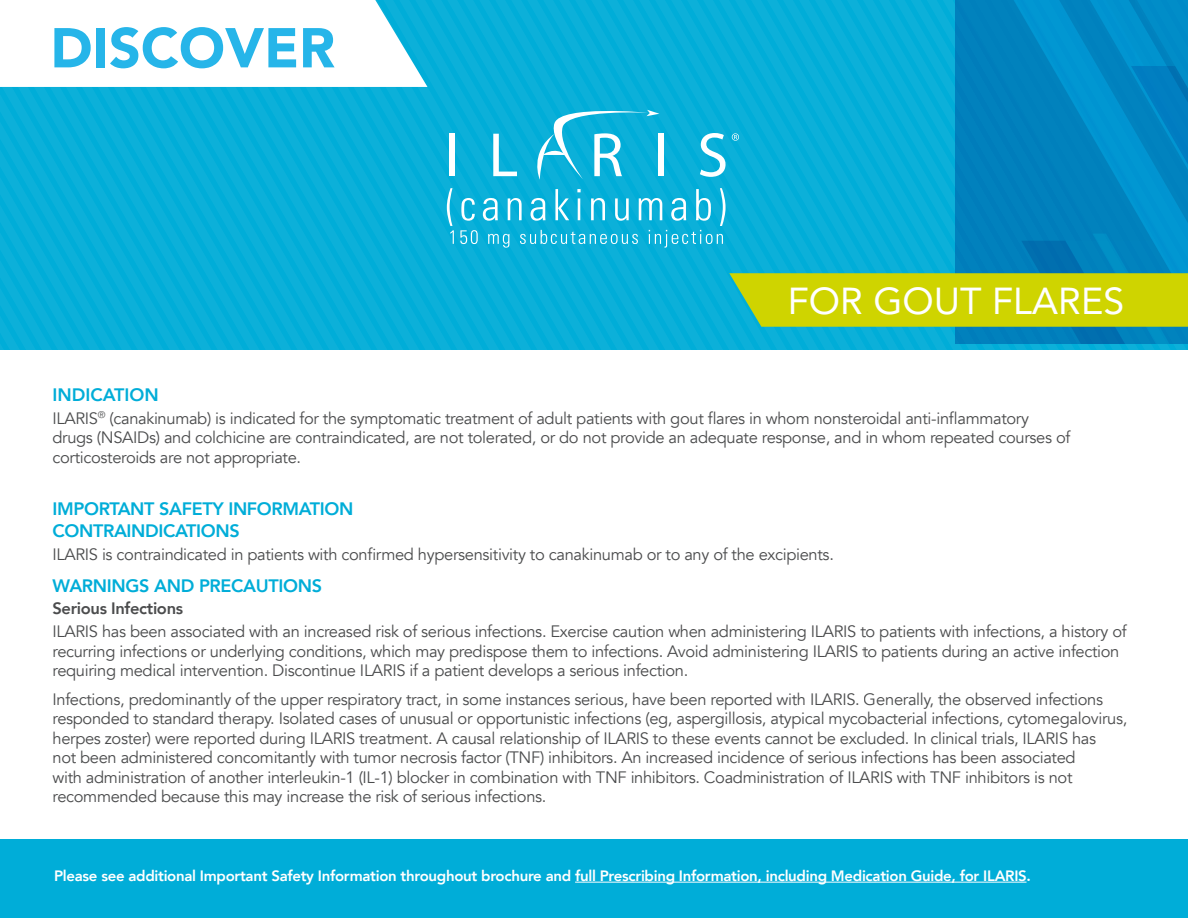
<style>
.page{position:relative;width:1188px;height:918px;background:#fff}
.page>*{position:absolute;margin:0;border:0;box-sizing:border-box;transform-origin:0 0}
.t1{font:900 55.5px "Avenir";color:#26b5e9}
.t2{font:37.5px "Avenir";color:#fff}
.t3{font:800 18px "Avenir";letter-spacing:-.02em;color:#00add8}
.t4{font:800 18px "Avenir";color:#00add8}
.t5{font:16.5px/19.5px "Avenir";letter-spacing:-.02em;color:#4b4c4d}
.t6{font:800 16.5px "Avenir";letter-spacing:-.02em;color:#4b4c4d}
.t7{font:800 15px "Avenir";letter-spacing:-.02em;color:#fff}
</style>
<div class="page">
<svg style="left:0;top:0;width:1188px;height:350px;background:#29b1cc"></svg>
<div style="left:0;top:840px;width:1188px;height:78px;background:#00add8"></div>
<hr style="left:575px;top:882px;width:452px;height:1px;background:#fff">
<p class="t1" style="left:50px;top:1px;width:286px">DISCOVER</p>
<p class="t2" style="left:788px;top:271px;width:338px">FOR GOUT FLARES</p>
<p class="t4" style="left:52px;top:381px;width:108px">INDICATION</p>
<p class="t5" style="left:52px;top:408px;width:1019px">ILARIS<sup>®</sup> (canakinumab) is indicated for the symptomatic treatment of adult patients with gout flares in whom nonsteroidal anti-inflammatory drugs (NSAIDs) and colchicine are contraindicated, are not tolerated, or do not provide an adequate response, and in whom repeated courses of corticosteroids are not appropriate.</p>
<p class="t3" style="left:52px;top:494px;width:302px">IMPORTANT SAFETY INFORMATION</p>
<p class="t3" style="left:52px;top:517px;width:189px">CONTRAINDICATIONS</p>
<p class="t5" style="left:52px;top:545px;width:783px">ILARIS is contraindicated in patients with confirmed hypersensitivity to canakinumab or to any of the excipients.</p>
<p class="t3" style="left:52px;top:571px;width:271px">WARNINGS AND PRECAUTIONS</p>
<p class="t6" style="left:52px;top:596px;width:132px">Serious Infections</p>
<p class="t5" style="left:52px;top:622px;width:1076px">ILARIS has been associated with an increased risk of serious infections. Exercise caution when administering ILARIS to patients with infections, a history of recurring infections or underlying conditions, which may predispose them to infections. Avoid administering ILARIS to patients during an active infection requiring medical intervention. Discontinue ILARIS if a patient develops a serious infection.</p>
<p class="t5" style="left:52px;top:689px;width:1076px">Infections, predominantly of the upper respiratory tract, in some instances serious, have been reported with ILARIS. Generally, the observed infections responded to standard therapy. Isolated cases of unusual or opportunistic infections (eg, aspergillosis, atypical mycobacterial infections, cytomegalovirus, herpes zoster) were reported during ILARIS treatment. A causal relationship of ILARIS to these events cannot be excluded. In clinical trials, ILARIS has<br>not been administered concomitantly with tumor necrosis factor (TNF) inhibitors. An increased incidence of serious infections has been associated<br>with administration of another interleukin-1 (IL-1) blocker in combination with TNF inhibitors. Coadministration of ILARIS with TNF inhibitors is not recommended because this may increase the risk of serious infections.</p>
<p class="t7" style="left:54px;top:864px;width:978px">Please see additional Important Safety Information throughout brochure and full Prescribing Information, including Medication Guide, for ILARIS.</p>
</div>
